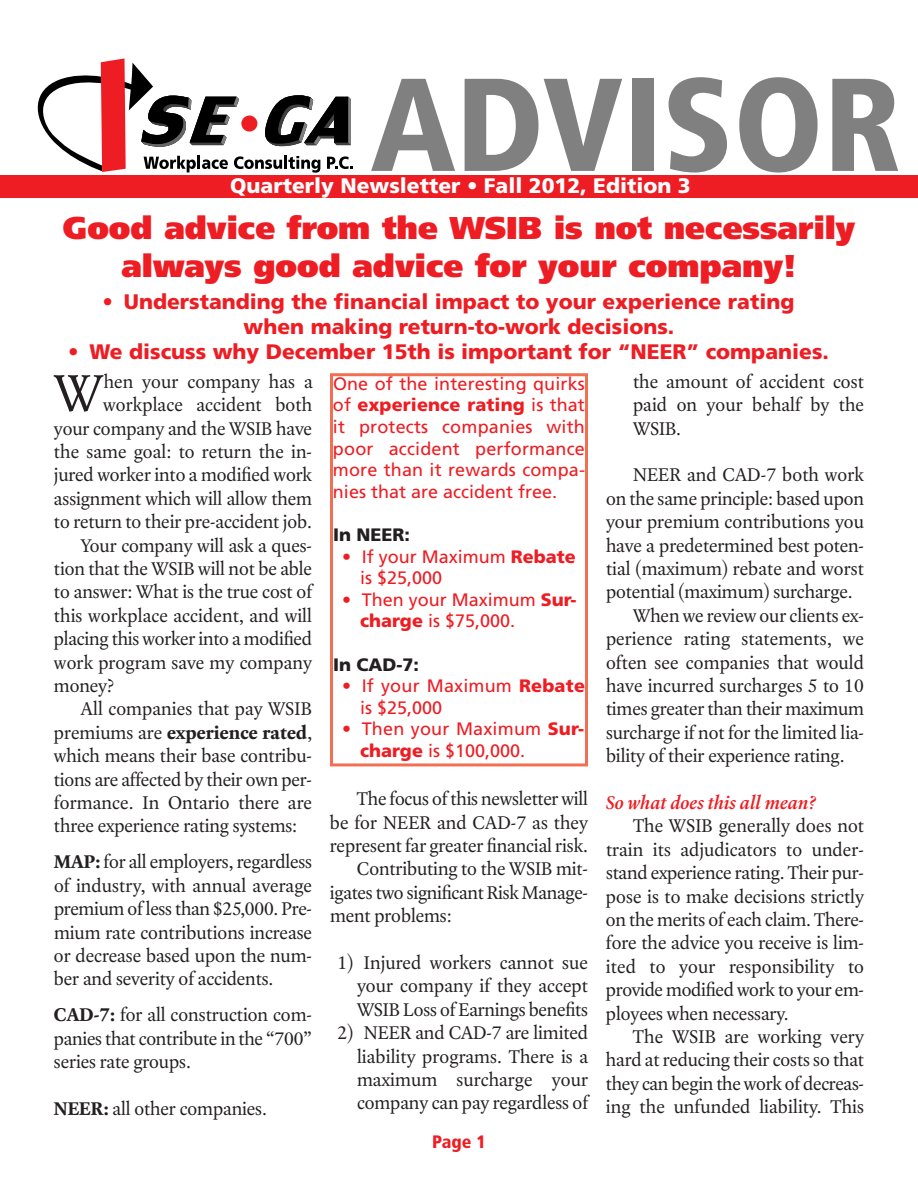
<style>
.page{position:relative;width:918px;height:1188px;background:#fff}
.page>*{position:absolute;margin:0;border:0;box-sizing:border-box;transform-origin:0 0}
.t1{font:55.35px "Laurentian Std";color:#231f20}
.t2{font:900 31.5px/37.8px "Frutiger LT Std";color:#ee1d23;text-align:center}
.t3{font:900 21px/25.2px "Frutiger LT Std";color:#ee1d23}
.t4{font:900 21px "Frutiger LT Std";color:#fff}
.t5{font:19.5px/23.4px "Laurentian Std";color:#231f20;text-align:justify}
.t6{font:700 19.5px "Laurentian Std";letter-spacing:.005em;color:#231f20}
.t7{font:italic 600 19.5px "Laurentian Std";color:#ee1d23}
.t8{font:18px/21.6px "Frutiger LT Std";color:#ee1d23}
.t9{font:900 18px "Frutiger LT Std";color:#231f20}
.t10{font:900 condensed 18px "Frutiger LT Std";color:#ee1d23}
.s1{font-weight:400}
.s2{font-weight:700}
.s3{font-weight:900}
</style>
<div class="page">
<svg style="left:37px;top:58px;width:316px;height:115px"></svg>
<svg style="left:371px;top:79px;width:84px;height:92px"></svg>
<svg style="left:465px;top:79px;width:157px;height:92px"></svg>
<div style="left:632px;top:79px;width:22px;height:92px;background:#808080"></div>
<svg style="left:669px;top:77px;width:58px;height:96px"></svg>
<svg style="left:739px;top:77px;width:79px;height:96px"></svg>
<svg style="left:832px;top:79px;width:66px;height:92px"></svg>
<div style="left:0;top:176px;width:918px;height:22px;background:#ee1d23"></div>
<svg style="left:330px;top:373px;width:258px;height:393px"></svg>
<p class="t4" style="left:230px;top:177px;width:462px">Quarterly Newsletter • Fall 2012, Edition 3</p>
<h2 class="t2" style="left:63px;top:212px;width:794px">Good advice from the WSIB is not necessarily always good advice for your company!</h2>
<p class="t3" style="left:244px;top:290px;width:552px;text-indent:-141px">• Understanding the financial impact to your experience rating when making return-to-work decisions.</p>
<p class="t3" style="left:68px;top:341px;width:762px">• We discuss why December 15th is important for “NEER” companies.</p>
<h1 class="t1" style="left:54px;top:370px;width:51px">W</h1>
<p class="t5" style="left:104px;top:371px;width:210px">hen your company has a</p>
<p class="t5" style="left:103px;top:395px;width:210px">workplace accident both</p>
<p class="t5" style="left:54px;top:418px;width:260px">your company and the WSIB have</p>
<p class="t5" style="left:54px;top:441px;width:260px">the same goal: to return the in-</p>
<p class="t5" style="left:54px;top:465px;width:259px">jured worker into a modified work</p>
<p class="t5" style="left:54px;top:488px;width:259px">assignment which will allow them</p>
<p class="t5" style="left:54px;top:512px;width:259px">to return to their pre-accident job.</p>
<p class="t5" style="left:81px;top:535px;width:233px">Your company will ask a ques-</p>
<p class="t5" style="left:54px;top:558px;width:259px">tion that the WSIB will not be able</p>
<p class="t5" style="left:54px;top:582px;width:260px">to answer: What is the true cost of</p>
<p class="t5" style="left:54px;top:605px;width:259px">this workplace accident, and will</p>
<p class="t5" style="left:54px;top:629px;width:259px">placing this worker into a modified</p>
<p class="t5" style="left:54px;top:652px;width:259px">work program save my company</p>
<p class="t5" style="left:54px;top:675px;width:62px">money?</p>
<p class="t5" style="left:81px;top:699px;width:232px">All companies that pay WSIB</p>
<p class="t6" style="left:54px;top:724px;width:260px"><span class="s1">premiums are</span> experience rated<span class="s1">,</span></p>
<p class="t5" style="left:54px;top:746px;width:260px">which means their base contribu-</p>
<p class="t5" style="left:54px;top:769px;width:260px">tions are affected by their own per-</p>
<p class="t5" style="left:54px;top:792px;width:259px">formance. In Ontario there are</p>
<p class="t5" style="left:54px;top:816px;width:245px">three experience rating systems:</p>
<p class="t5" style="left:54px;top:852px;width:260px"><span class="s2">MAP:</span> for all employers, regardless of industry, with annual average premium of less than $25,000. Pre&shy;mium rate contributions increase or decrease based upon the num&shy;ber and severity of accidents.</p>
<p class="t5" style="left:54px;top:1005px;width:260px"><span class="s2">CAD-7:</span> for all construction com&shy;panies that contribute in the “700” series rate groups.</p>
<p class="t5" style="left:54px;top:1098px;width:214px"><span class="s2">NEER:</span> all other companies.</p>
<p class="t8" style="left:333px;top:374px;width:254px;text-align:justify">One of the interesting quirks of <span class="s3">experience rating</span> is that it protects companies with poor accident performance more than it rewards compa&shy;nies that are accident free.</p>
<p class="t9" style="left:333px;top:527px;width:79px">In NEER:</p>
<p class="t8" style="left:360px;top:547px;width:217px;text-indent:-18px">• If your Maximum <span class="s3">Rebate </span>is $25,000</p>
<p class="t8" style="left:360px;top:590px;width:218px;text-indent:-18px">• Then your Maximum <span class="s3">Sur&shy;charge</span> is $75,000.</p>
<p class="t9" style="left:333px;top:657px;width:88px">In CAD-7:</p>
<p class="t8" style="left:360px;top:676px;width:226px;text-indent:-18px">• If your Maximum <span class="s3">Rebate </span>is $25,000</p>
<p class="t8" style="left:360px;top:720px;width:226px;text-indent:-18px">• Then your Maximum <span class="s3">Sur&shy;charge</span> is $100,000.</p>
<p class="t5" style="left:357px;top:789px;width:232px">The focus of this newsletter will</p>
<p class="t5" style="left:330px;top:812px;width:259px">be for NEER and CAD-7 as they</p>
<p class="t5" style="left:330px;top:835px;width:260px">represent far greater financial risk.</p>
<p class="t5" style="left:357px;top:859px;width:232px">Contributing to the WSIB mit-</p>
<p class="t5" style="left:330px;top:882px;width:260px">igates two significant Risk Manage-</p>
<p class="t5" style="left:330px;top:906px;width:123px">ment problems:</p>
<p class="t5" style="left:357px;top:952px;width:233px;text-indent:-20px">1) Injured workers cannot sue your company if they accept WSIB Loss of Earnings benefits</p>
<p class="t5" style="left:357px;top:1023px;width:233px;text-indent:-20px">2) NEER and CAD-7 are limited liability programs. There is a maximum surcharge your company can pay regardless of</p>
<p class="t10" style="left:432px;top:1134px;width:55px">Page 1</p>
<p class="t5" style="left:633px;top:371px;width:232px">the amount of accident cost paid on your behalf by the WSIB.</p>
<p class="t5" style="left:633px;top:465px;width:232px">NEER and CAD-7 both work</p>
<p class="t5" style="left:606px;top:488px;width:259px">on the same principle: based upon</p>
<p class="t5" style="left:606px;top:512px;width:260px">your premium contributions you</p>
<p class="t5" style="left:606px;top:535px;width:260px">have a predetermined best poten-</p>
<p class="t5" style="left:606px;top:558px;width:260px">tial (maximum) rebate and worst</p>
<p class="t5" style="left:606px;top:582px;width:248px">potential (maximum) surcharge.</p>
<p class="t5" style="left:633px;top:605px;width:232px">When we review our clients ex-</p>
<p class="t5" style="left:606px;top:629px;width:259px">perience rating statements, we</p>
<p class="t5" style="left:606px;top:652px;width:259px">often see companies that would</p>
<p class="t5" style="left:606px;top:675px;width:259px">have incurred surcharges 5 to 10</p>
<p class="t5" style="left:606px;top:699px;width:260px">times greater than their maximum</p>
<p class="t5" style="left:606px;top:722px;width:260px">surcharge if not for the limited lia-</p>
<p class="t5" style="left:606px;top:746px;width:240px">bility of their experience rating.</p>
<p class="t7" style="left:606px;top:795px;width:212px">So what does this all mean?</p>
<p class="t5" style="left:606px;top:816px;width:260px;text-indent:27px">The WSIB generally does not train its adjudicators to under&shy;stand experience rating. Their pur&shy;pose is to make decisions strictly on the merits of each claim. There&shy;fore the advice you receive is lim&shy;ited to your responsibility to provide modified work to your em&shy;ployees when necessary.</p>
<p class="t5" style="left:606px;top:1026px;width:260px;text-indent:27px">The WSIB are working very hard at reducing their costs so that they can begin the work of decreas&shy;ing the unfunded liability. This</p>
</div>
